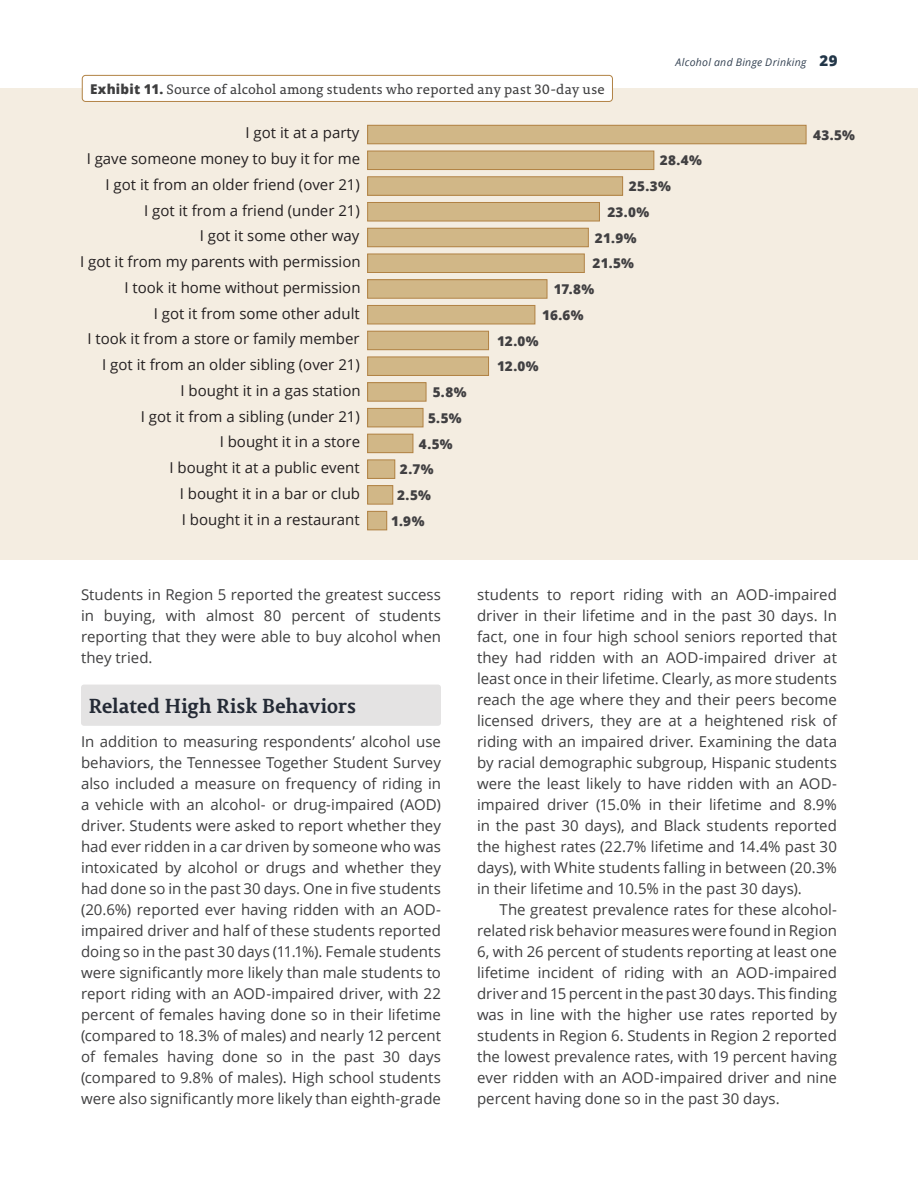
<style>
.page{position:relative;width:918px;height:1188px;background:#fff}
.page>*{position:absolute;margin:0;border:0;box-sizing:border-box;transform-origin:0 0}
.t1{font:700 20.25px "Permian Slab Serif Typeface";letter-spacing:-.01em;color:#242a35}
.first_P_in_subsectio{font:15px/21px "Open Sans";color:#3e3e3f;text-align:justify}
.t2{font:15px "Open Sans";color:#231f20}
.t3{font:800 13.5px/25.8px "Open Sans";letter-spacing:.015em;color:#414042}
.exhibit_caption{font:13.5px "Permian Slab Serif Typeface";letter-spacing:.005em;color:#3e3e3f}
.t4{font:italic 10.5px "Open Sans";letter-spacing:.03em;color:#344253}
.s1{font-family:"Open Sans";font-weight:800}
.s2{font-weight:800;font-style:normal;font-size:15px;color:#223648}
</style>
<div class="page">
<div style="left:0;top:88px;width:918px;height:471px;background:#f4ede1"></div>
<div style="left:81px;top:685px;width:360px;height:41px;background:#e4e3e3;border-radius:3px"></div>
<div style="left:82px;top:75px;width:530px;height:26px;background:#fff;border-radius:3px"></div>
<div style="left:82px;top:75px;width:531px;height:27px;border:1px solid #b18244;border-radius:3px"></div>
<div style="left:368px;top:125px;width:438px;height:19px;background:#d1b787"></div>
<div style="left:367px;top:125px;width:439px;height:19px;border:1px solid #b18244"></div>
<div style="left:368px;top:151px;width:286px;height:19px;background:#d1b787"></div>
<div style="left:367px;top:151px;width:287px;height:19px;border:1px solid #b18244"></div>
<div style="left:368px;top:177px;width:255px;height:18px;background:#d1b787"></div>
<div style="left:367px;top:176px;width:256px;height:20px;border:1px solid #b18244"></div>
<div style="left:368px;top:202px;width:231px;height:19px;background:#d1b787"></div>
<div style="left:367px;top:202px;width:233px;height:19px;border:1px solid #b18244"></div>
<div style="left:368px;top:228px;width:220px;height:19px;background:#d1b787"></div>
<div style="left:367px;top:228px;width:222px;height:19px;border:1px solid #b18244"></div>
<div style="left:368px;top:254px;width:216px;height:19px;background:#d1b787"></div>
<div style="left:367px;top:254px;width:218px;height:19px;border:1px solid #b18244"></div>
<div style="left:368px;top:280px;width:179px;height:18px;background:#d1b787"></div>
<div style="left:367px;top:279px;width:180px;height:20px;border:1px solid #b18244"></div>
<div style="left:368px;top:305px;width:167px;height:19px;background:#d1b787"></div>
<div style="left:367px;top:305px;width:168px;height:19px;border:1px solid #b18244"></div>
<div style="left:368px;top:331px;width:121px;height:19px;background:#d1b787"></div>
<div style="left:367px;top:331px;width:122px;height:19px;border:1px solid #b18244"></div>
<div style="left:368px;top:357px;width:121px;height:18px;background:#d1b787"></div>
<div style="left:367px;top:357px;width:122px;height:19px;border:1px solid #b18244"></div>
<div style="left:368px;top:383px;width:58px;height:18px;background:#d1b787"></div>
<div style="left:367px;top:382px;width:59px;height:20px;border:1px solid #b18244"></div>
<div style="left:368px;top:408px;width:55px;height:19px;background:#d1b787"></div>
<div style="left:367px;top:408px;width:56px;height:19px;border:1px solid #b18244"></div>
<div style="left:368px;top:434px;width:45px;height:19px;background:#d1b787"></div>
<div style="left:367px;top:434px;width:46px;height:19px;border:1px solid #b18244"></div>
<div style="left:368px;top:460px;width:27px;height:18px;background:#d1b787"></div>
<div style="left:367px;top:460px;width:28px;height:19px;border:1px solid #b18244"></div>
<div style="left:368px;top:486px;width:25px;height:18px;background:#d1b787"></div>
<div style="left:367px;top:485px;width:26px;height:20px;border:1px solid #b18244"></div>
<div style="left:368px;top:511px;width:19px;height:19px;background:#d1b787"></div>
<div style="left:367px;top:511px;width:20px;height:19px;border:1px solid #b18244"></div>
<p class="exhibit_caption" style="left:90px;top:78px;width:516px"><span class="s1">Exhibit 11.</span> Source of alcohol among students who reported any past 30-day use</p>
<p class="t4" style="left:676px;top:55px;width:164px">Alcohol and Binge Drinking <span class="s2">29</span></p>
<p class="t2" style="left:245px;top:123px;width:115px">I got it at a party</p>
<p class="t3" style="left:813px;top:121px;width:44px">43.5%</p>
<p class="t3" style="left:660px;top:147px;width:44px">28.4%</p>
<p class="t3" style="left:629px;top:173px;width:44px">25.3%</p>
<p class="t3" style="left:607px;top:198px;width:43px">23.0%</p>
<p class="t3" style="left:595px;top:224px;width:43px">21.9%</p>
<p class="t3" style="left:593px;top:250px;width:43px">21.5%</p>
<p class="t3" style="left:554px;top:276px;width:42px">17.8%</p>
<p class="t3" style="left:542px;top:301px;width:43px">16.6%</p>
<p class="t3" style="left:497px;top:327px;width:43px">12.0%<br>12.0%</p>
<p class="t3" style="left:433px;top:379px;width:35px">5.8%</p>
<p class="t3" style="left:428px;top:404px;width:35px">5.5%</p>
<p class="t3" style="left:419px;top:430px;width:35px">4.5%</p>
<p class="t3" style="left:400px;top:456px;width:35px">2.7%</p>
<p class="t3" style="left:397px;top:482px;width:35px">2.5%</p>
<p class="t3" style="left:391px;top:507px;width:35px">1.9%</p>
<p class="t2" style="left:87px;top:148px;width:275px">I gave someone money to buy it for me</p>
<p class="t2" style="left:105px;top:174px;width:256px">I got it from an older friend (over 21)</p>
<p class="t2" style="left:144px;top:200px;width:217px">I got it from a friend (under 21)</p>
<p class="t2" style="left:200px;top:226px;width:161px">I got it some other way</p>
<p class="t2" style="left:80px;top:251px;width:282px">I got it from my parents with permission</p>
<p class="t2" style="left:124px;top:277px;width:238px">I took it home without permission</p>
<p class="t2" style="left:154px;top:303px;width:207px">I got it from some other adult</p>
<p class="t2" style="left:87px;top:329px;width:274px">I took it from a store or family member</p>
<p class="t2" style="left:102px;top:354px;width:259px">I got it from an older sibling (over 21)</p>
<p class="t2" style="left:180px;top:380px;width:182px">I bought it in a gas station</p>
<p class="t2" style="left:141px;top:406px;width:221px">I got it from a sibling (under 21)</p>
<p class="t2" style="left:220px;top:432px;width:142px">I bought it in a store</p>
<p class="t2" style="left:170px;top:457px;width:192px">I bought it at a public event</p>
<p class="t2" style="left:180px;top:483px;width:182px">I bought it in a bar or club</p>
<p class="t2" style="left:182px;top:509px;width:179px">I bought it in a restaurant</p>
<p class="first_P_in_subsectio" style="left:81px;top:584px;width:362px">Students in Region 5 reported the greatest success in buying, with almost 80 percent of students reporting that they were able to buy alcohol when they tried.</p>
<h3 class="t1" style="left:88px;top:689px;width:269px">Related High Risk Behaviors</h3>
<p class="first_P_in_subsectio" style="left:81px;top:731px;width:362px">In addition to measuring respondents’ alcohol use behaviors, the Tennessee Together Student Survey also included a measure on frequency of riding in a vehicle with an alcohol- or drug-impaired (AOD) driver. Students were asked to report whether they had ever ridden in a car driven by someone who was intoxicated by alcohol or drugs and whether they had done so in the past 30 days. One in five students (20.6%) reported ever having ridden with an AOD&shy;impaired driver and half of these students reported doing so in the past 30 days (11.1%). Female students were significantly more likely than male students to report riding with an AOD-impaired driver, with 22 percent of females having done so in their lifetime (compared to 18.3% of males) and nearly 12 percent of females having done so in the past 30 days (compared to 9.8% of males). High school students were also significantly more likely than eighth-grade</p>
<p class="first_P_in_subsectio" style="left:477px;top:584px;width:362px">students to report riding with an AOD-impaired driver in their lifetime and in the past 30 days. In fact, one in four high school seniors reported that they had ridden with an AOD-impaired driver at least once in their lifetime. Clearly, as more students reach the age where they and their peers become licensed drivers, they are at a heightened risk of riding with an impaired driver. Examining the data by racial demographic subgroup, Hispanic students were the least likely to have ridden with an AOD&shy;impaired driver (15.0% in their lifetime and 8.9% in the past 30 days), and Black students reported the highest rates (22.7% lifetime and 14.4% past 30 days), with White students falling in between (20. 3% in their lifetime and 10.5% in the past 30 days).</p>
<p class="first_P_in_subsectio" style="left:477px;top:899px;width:362px;text-indent:22px">The greatest prevalence rates for these alcohol&shy;related risk behavior measures were found in Region 6, with 26 percent of students reporting at least one lifetime incident of riding with an AOD-impaired driver and 15 percent in the past 30 days. This finding was in line with the higher use rates reported by students in Region 6. Students in Region 2 reported the lowest prevalence rates, with 19 percent having ever ridden with an AOD-impaired driver and nine percent having done so in the past 30 days.</p>
</div>
